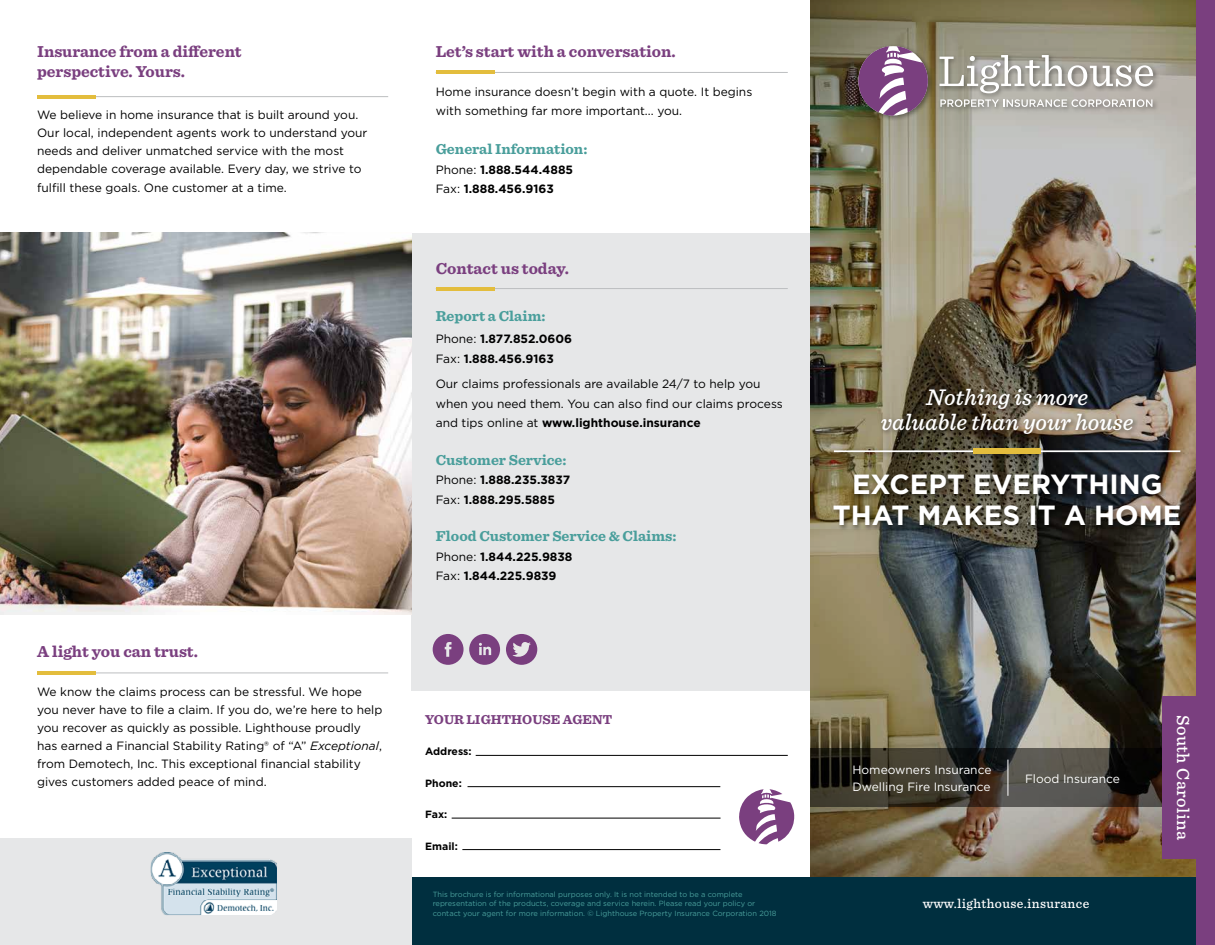
<style>
.page{position:relative;width:1215px;height:945px;background:#fff}
.page>*{position:absolute;margin:0;border:0;box-sizing:border-box;transform-origin:0 0}
.t1{font:700 27.75px/31.3px "Gotham";color:#fff;text-align:center}
.t2{font:italic 500 23.7px/25.2px "Sentinel";color:#fff;text-align:center}
.t3{font:500 18px "Sentinel";letter-spacing:.03em;color:#fff}
.t4{font:700 16.5px/19.5px "Sentinel";color:#7a3f7f}
.t5{font:700 15px "Sentinel";color:#499e9b}
.t6{font:500 13.5px "Sentinel";letter-spacing:.03em;color:#fff}
.t7{font:700 13.5px "Sentinel";color:#7a3f7f}
.t8{font:12px/18px "Gotham";color:#000}
.t9{font:700 12px/19.5px "Gotham";color:#000}
.t10{font:12px/16.5px "Gotham";color:#fff}
.t11{font:700 10.5px "Gotham";color:#000}
.t12{font:7.5px/9.8px "Gotham";color:#499e9b}
.s1{font-style:italic}
.s2{font-weight:400}
.s3{font-weight:700}
</style>
<div class="page">
<div style="left:412px;top:233px;width:398px;height:458px;background:#e6e7e8"></div>
<div style="left:0;top:839px;width:412px;height:106px;background:#e6e7e8"></div>
<svg style="left:739px;top:789px;width:56px;height:55px"></svg>
<hr style="left:476px;top:755px;width:312px;height:1px;background:#000">
<hr style="left:468px;top:786px;width:252px;height:1px;background:#000">
<hr style="left:452px;top:818px;width:269px;height:1px;background:#000">
<hr style="left:462px;top:849px;width:258px;height:1px;background:#000">
<img style="left:810px;top:0;width:386px;height:878px">
<hr style="left:37px;top:96px;width:351px;height:1px;background:#bcbec0">
<hr style="left:37px;top:95px;width:59px;height:4px;background:#e3bd3d">
<hr style="left:436px;top:72px;width:352px;height:1px;background:#bcbec0">
<hr style="left:436px;top:70px;width:59px;height:4px;background:#e3bd3d">
<hr style="left:436px;top:288px;width:352px;height:1px;background:#bcbec0">
<hr style="left:436px;top:287px;width:59px;height:4px;background:#e3bd3d">
<hr style="left:37px;top:673px;width:351px;height:1px;background:#bcbec0">
<hr style="left:37px;top:671px;width:59px;height:4px;background:#e3bd3d">
<div style="left:833px;top:387px;width:353px;height:145px;background:#000;opacity:.1"></div>
<hr style="left:834px;top:450px;width:346px;height:2px;background:#fff">
<div style="left:973px;top:449px;width:68px;height:5px;background:#e3bd3d"></div>
<div style="left:412px;top:878px;width:790px;height:67px;background:#002f3f"></div>
<img style="left:0;top:233px;width:412px;height:381px">
<img style="left:151px;top:852px;width:126px;height:63px">
<svg style="left:810px;top:748px;width:353px;height:59px;background:#38342d"></svg>
<div style="left:1163px;top:696px;width:40px;height:163px;background:#7a3f7f"></div>
<hr style="left:1008px;top:760px;width:1px;height:36px;background:#fff">
<div style="left:1196px;top:0;width:19px;height:945px;background:#7a3f7f"></div>
<div style="left:855px;top:43px;width:79px;height:79px;background:#000;opacity:.4"></div>
<svg style="left:858px;top:46px;width:70px;height:70px;background:#8f6b8b"></svg>
<div style="left:937px;top:52px;width:222px;height:61px;background:#000;opacity:.4"></div>
<svg style="left:940px;top:99px;width:212px;height:8px"></svg>
<svg style="left:940px;top:55px;width:213px;height:38px"></svg>
<svg style="left:433px;top:634px;width:67px;height:31px"></svg>
<div style="left:506px;top:634px;width:31px;height:31px;background:#793e7e;border-radius:50%"></div>
<svg style="left:512px;top:642px;width:19px;height:15px"></svg>
<h3 class="t4" style="left:37px;top:41px;width:206px">Insurance from a different perspective. Yours.</h3>
<p class="t8" style="left:37px;top:105px;width:332px">We believe in home insurance that is built around you.<br>Our local, independent agents work to understand your needs and deliver unmatched service with the most dependable coverage available. Every day, we strive to</p>
<p class="t8" style="left:37px;top:179px;width:251px">fulfill these goals. One customer at a time.</p>
<h3 class="t4" style="left:37px;top:641px;width:162px">A light you can trust.</h3>
<p class="t8" style="left:37px;top:683px;width:347px">We know the claims process can be stressful. We hope you never have to file a claim. If you do, we’re here to help you recover as quickly as possible. Lighthouse proudly has earned a Financial Stability Rating® of “A” <span class="s1">Exceptional</span>, from Demotech, Inc. This exceptional financial stability gives customers added peace of mind.</p>
<h3 class="t4" style="left:436px;top:41px;width:242px">Let’s start with a conversation.</h3>
<p class="t8" style="left:436px;top:82px;width:318px;line-height:19.5px">Home insurance doesn’t begin with a quote. It begins with something far more important... you.</p>
<p class="t5" style="left:436px;top:138px;width:153px">General Information:</p>
<p class="t9" style="left:436px;top:160px;width:139px"><span class="s2">Phone:</span> 1.888.544.4885<br><span class="s2">Fax:</span> 1.888.456.9163</p>
<h3 class="t4" style="left:436px;top:258px;width:135px">Contact us today.</h3>
<p class="t5" style="left:436px;top:304px;width:111px">Report a Claim:</p>
<p class="t9" style="left:436px;top:329px;width:138px"><span class="s2">Phone:</span> 1.877.852.0606<br><span class="s2">Fax:</span> 1.888.456.9163</p>
<p class="t8" style="left:436px;top:374px;width:349px;line-height:19.5px">Our claims professionals are available 24/7 to help you when you need them. You can also find our claims process and tips online at <span class="s3">www.lighthouse.insurance</span></p>
<p class="t5" style="left:436px;top:448px;width:132px">Customer Service:</p>
<p class="t9" style="left:436px;top:470px;width:136px"><span class="s2">Phone:</span> 1.888.235.3837<br><span class="s2">Fax:</span> 1.888.295.5885</p>
<p class="t5" style="left:436px;top:525px;width:242px">Flood Customer Service &amp; Claims:</p>
<p class="t9" style="left:436px;top:547px;width:138px"><span class="s2">Phone:</span> 1.844.225.9838<br><span class="s2">Fax:</span> 1.844.225.9839</p>
<h2 class="t2" style="left:881px;top:383px;width:254px">Nothing is more valuable than your house</h2>
<h1 class="t1" style="left:833px;top:468px;width:350px">EXCEPT EVERYTHING<br>THAT MAKES IT A HOME</h1>
<p class="t7" style="left:425px;top:709px;width:188px">YOUR LIGHTHOUSE AGENT</p>
<p class="t11" style="left:425px;top:745px;width:48px">Address:</p>
<p class="t11" style="left:425px;top:776px;width:38px">Phone:</p>
<p class="t11" style="left:425px;top:808px;width:24px">Fax:</p>
<p class="t11" style="left:425px;top:839px;width:34px">Email:</p>
<p class="t10" style="left:852px;top:761px;width:141px">Homeowners Insurance<br>Dwelling Fire Insurance</p>
<p class="t10" style="left:1025px;top:770px;width:97px">Flood Insurance</p>
<h3 class="t3" style="left:1197px;top:715px;width:128px;rotate:90deg">South Carolina</h3>
<p class="t12" style="left:433px;top:889px;width:345px">This brochure is for informational purposes only. It is not intended to be a complete representation of the products, coverage and service herein. Please read your policy or contact your agent for more information. © Lighthouse Property Insurance Corporation 2018</p>
<p class="t6" style="left:923px;top:893px;width:168px">www.lighthouse.insurance</p>
</div>
